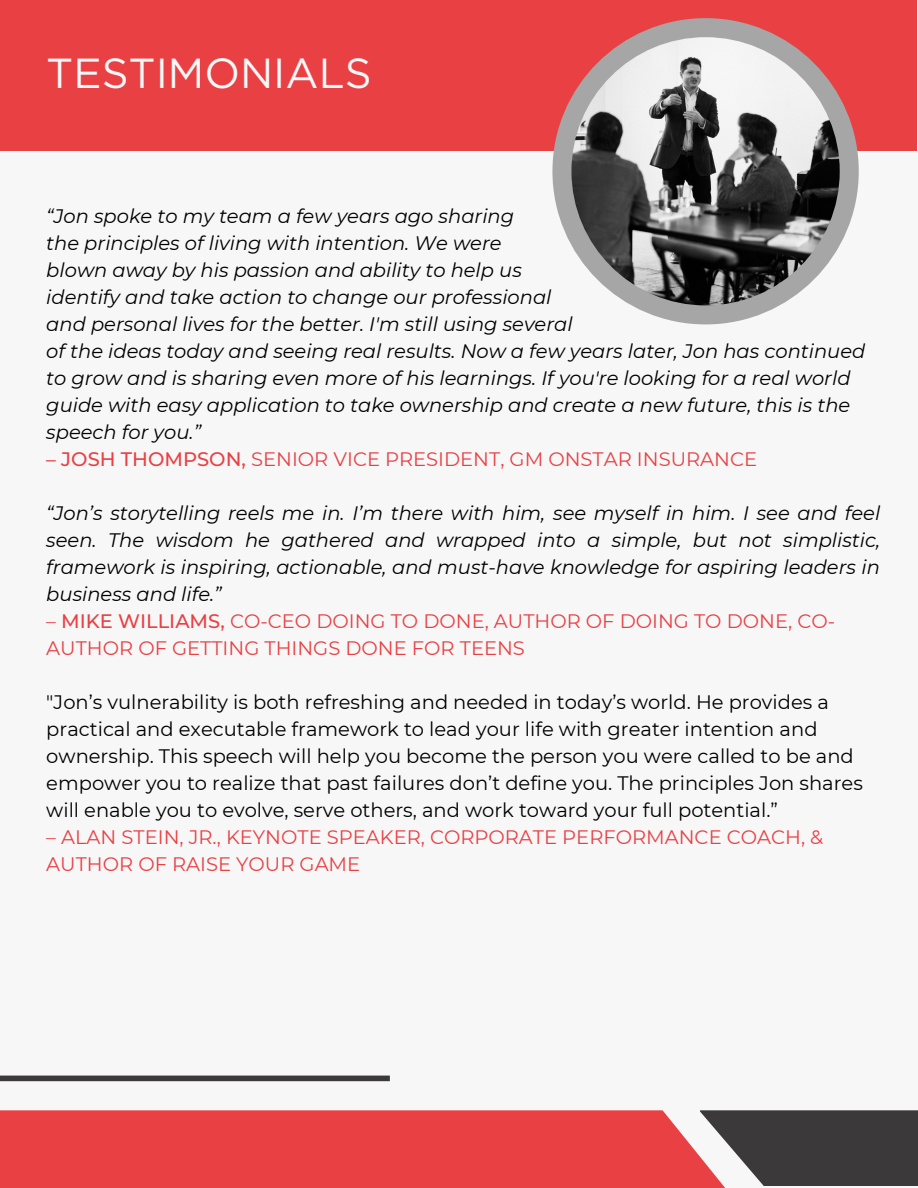
<style>
.page{position:relative;width:918px;height:1188px;background:#f7f7f7}
.page>*{position:absolute;margin:0;border:0;box-sizing:border-box;transform-origin:0 0}
.t1{font:42px "Gotham";color:#f7f7f7}
.t2{font:italic 19.5px/27px "Montserrat";color:#000}
.t3{font:19.5px/27px "Montserrat";color:#000}
.t4{font:19.5px/27px "Montserrat";color:#e94044}
.s1{font-weight:500}
</style>
<div class="page">
<div style="left:0;top:1110px;width:725px;height:78px;background:#e94044"></div>
<div style="left:700px;top:1110px;width:218px;height:76px;background:#3b3939"></div>
<div style="left:0;top:1076px;width:390px;height:5px;background:#3b3939"></div>
<div style="left:0;top:0;width:917px;height:151px;background:#e94044"></div>
<div style="left:552px;top:18px;width:307px;height:306px;background:#a6a6a6;border-radius:50%"></div>
<img style="left:571px;top:37px;width:269px;height:268px;border-radius:50%">
<h1 class="t1" style="left:46px;top:54px;width:327px">TESTIMONIALS</h1>
<p class="t2" style="left:46px;top:203px;width:821px">“Jon spoke to my team a few years ago sharing<br>the principles of living with intention. We were<br>blown away by his passion and ability to help us<br>identify and take action to change our professional<br>and personal lives for the better. I'm still using several<br>of the ideas today and seeing real results. Now a few years later, Jon has continued to grow and is sharing even more of his learnings. If you're looking for a real world guide with easy application to take ownership and create a new future, this is the speech for you.”</p>
<p class="t4" style="left:46px;top:446px;width:712px"><span class="s1">– JOSH THOMPSON,</span> SENIOR VICE PRESIDENT, GM ONSTAR INSURANCE</p>
<p class="t2" style="left:46px;top:500px;width:835px;text-align:justify">“Jon’s storytelling reels me in. I’m there with him, see myself in him. I see and feel seen. The wisdom he gathered and wrapped into a simple, but not simplistic, framework is inspiring, actionable, and must-have knowledge for aspiring leaders in business and life.”</p>
<p class="t4" style="left:46px;top:608px;width:790px">– <span class="s1">MIKE WILLIAMS,</span> CO-CEO DOING TO DONE, AUTHOR OF DOING TO DONE, CO-<br>AUTHOR OF GETTING THINGS DONE FOR TEENS</p>
<p class="t3" style="left:46px;top:689px;width:818px">"Jon’s vulnerability is both refreshing and needed in today’s world. He provides a practical and executable framework to lead your life with greater intention and ownership. This speech will help you become the person you were called to be and empower you to realize that past failures don’t define you. The principles Jon shares will enable you to evolve, serve others, and work toward your full potential.”</p>
<p class="t4" style="left:46px;top:824px;width:778px">– ALAN STEIN, JR., KEYNOTE SPEAKER, CORPORATE PERFORMANCE COACH, &amp;<br>AUTHOR OF RAISE YOUR GAME</p>
</div>
